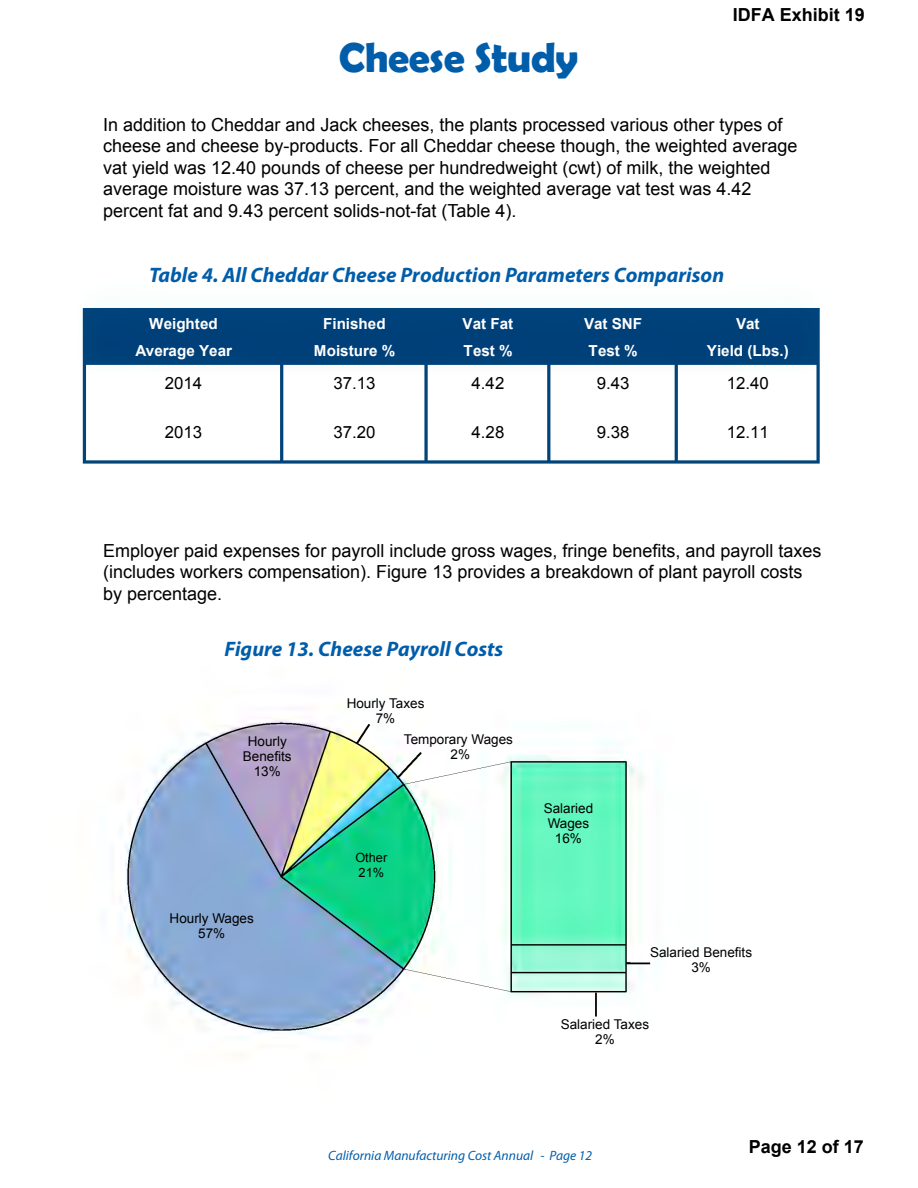
<style>
.page{position:relative;width:918px;height:1188px;background:#fff}
.page>*{position:absolute;margin:0;border:0;box-sizing:border-box;transform-origin:0 0}
.t1{font:700 42px "Berlin Sans FB Demi";letter-spacing:-.01em;color:#005daa}
.t2{font:italic 700 21px "Myriad Pro";color:#005daa}
.t3{font:18px/21.6px "Arial";color:#000}
.t4{font:700 18px "Arial";color:#000}
.t5{font:16.8px "Arial";color:#000}
.t6{font:700 15.15px "Arial";color:#fff}
.t7{font:13.5px/15px "Arial";color:#000;text-align:center}
.t8{font:italic 13.5px "Myriad Pro";color:#005daa}
.t9{font:12.75px "Arial";color:#000}
</style>
<div class="page">
<img style="left:82px;top:307px;width:738px;height:732px">
<p class="t1" style="left:339px;top:33px;width:241px">Cheese Study</p>
<p class="t4" style="left:733px;top:2px;width:134px">IDFA Exhibit 19</p>
<p class="t3" style="left:103px;top:114px;width:696px">In addition to Cheddar and Jack cheeses, the plants processed various other types of cheese and cheese by-products. For all Cheddar cheese though, the weighted average vat yield was 12.40 pounds of cheese per hundredweight (cwt) of milk, the weighted average moisture was 37.13 percent, and the weighted average vat test was 4.42 percent fat and 9.43 percent solids-not-fat (Table 4).</p>
<p class="t2" style="left:149px;top:263px;width:577px">Table 4. All Cheddar Cheese Production Parameters Comparison</p>
<p class="t6" style="left:149px;top:313px;width:70px">Weighted</p>
<p class="t6" style="left:323px;top:313px;width:64px">Finished</p>
<p class="t6" style="left:463px;top:313px;width:52px">Vat Fat</p>
<p class="t6" style="left:584px;top:313px;width:60px">Vat SNF</p>
<p class="t6" style="left:736px;top:313px;width:25px">Vat</p>
<p class="t6" style="left:135px;top:341px;width:98px">Average Year</p>
<p class="t6" style="left:314px;top:341px;width:83px">Moisture %</p>
<p class="t6" style="left:464px;top:341px;width:51px">Test %</p>
<p class="t6" style="left:589px;top:341px;width:51px">Test %</p>
<p class="t6" style="left:707px;top:341px;width:84px">Yield (Lbs.)</p>
<p class="t5" style="left:165px;top:372px;width:39px">2014</p>
<p class="t5" style="left:333px;top:372px;width:44px">37.13</p>
<p class="t5" style="left:472px;top:372px;width:34px">4.42</p>
<p class="t5" style="left:597px;top:372px;width:34px">9.43</p>
<p class="t5" style="left:727px;top:372px;width:44px">12.40</p>
<p class="t5" style="left:165px;top:421px;width:39px">2013</p>
<p class="t5" style="left:333px;top:421px;width:44px">37.20</p>
<p class="t5" style="left:472px;top:421px;width:34px">4.28</p>
<p class="t5" style="left:597px;top:421px;width:34px">9.38</p>
<p class="t5" style="left:727px;top:421px;width:44px">12.11</p>
<p class="t3" style="left:103px;top:540px;width:720px">Employer paid expenses for payroll include gross wages, fringe benefits, and payroll taxes</p>
<p class="t3" style="left:103px;top:561px;width:701px">(includes workers compensation). Figure 13 provides a breakdown of plant payroll costs by percentage.</p>
<p class="t2" style="left:225px;top:637px;width:280px">Figure 13. Cheese Payroll Costs</p>
<p class="t7" style="left:347px;top:696px;width:79px">Hourly Taxes<br>7%</p>
<p class="t7" style="left:248px;top:734px;width:41px">Hourly</p>
<p class="t7" style="left:404px;top:732px;width:111px">Temporary Wages</p>
<p class="t7" style="left:243px;top:749px;width:50px">Benefits</p>
<p class="t7" style="left:451px;top:747px;width:21px">2%</p>
<p class="t7" style="left:254px;top:764px;width:29px">13%</p>
<p class="t7" style="left:544px;top:801px;width:51px">Salaried<br>Wages<br>16%</p>
<p class="t9" style="left:355px;top:849px;width:33px">Other</p>
<p class="t9" style="left:359px;top:864px;width:27px">21%</p>
<p class="t7" style="left:170px;top:911px;width:86px">Hourly Wages<br>57%</p>
<p class="t7" style="left:650px;top:945px;width:104px">Salaried Benefits</p>
<p class="t7" style="left:691px;top:960px;width:21px">3%</p>
<p class="t7" style="left:561px;top:1016px;width:90px">Salaried Taxes<br>2%</p>
<p class="t8" style="left:328px;top:1148px;width:265px">California Manufacturing Cost Annual - Page 12</p>
<p class="t4" style="left:749px;top:1134px;width:117px">Page 12 of 17</p>
</div>
